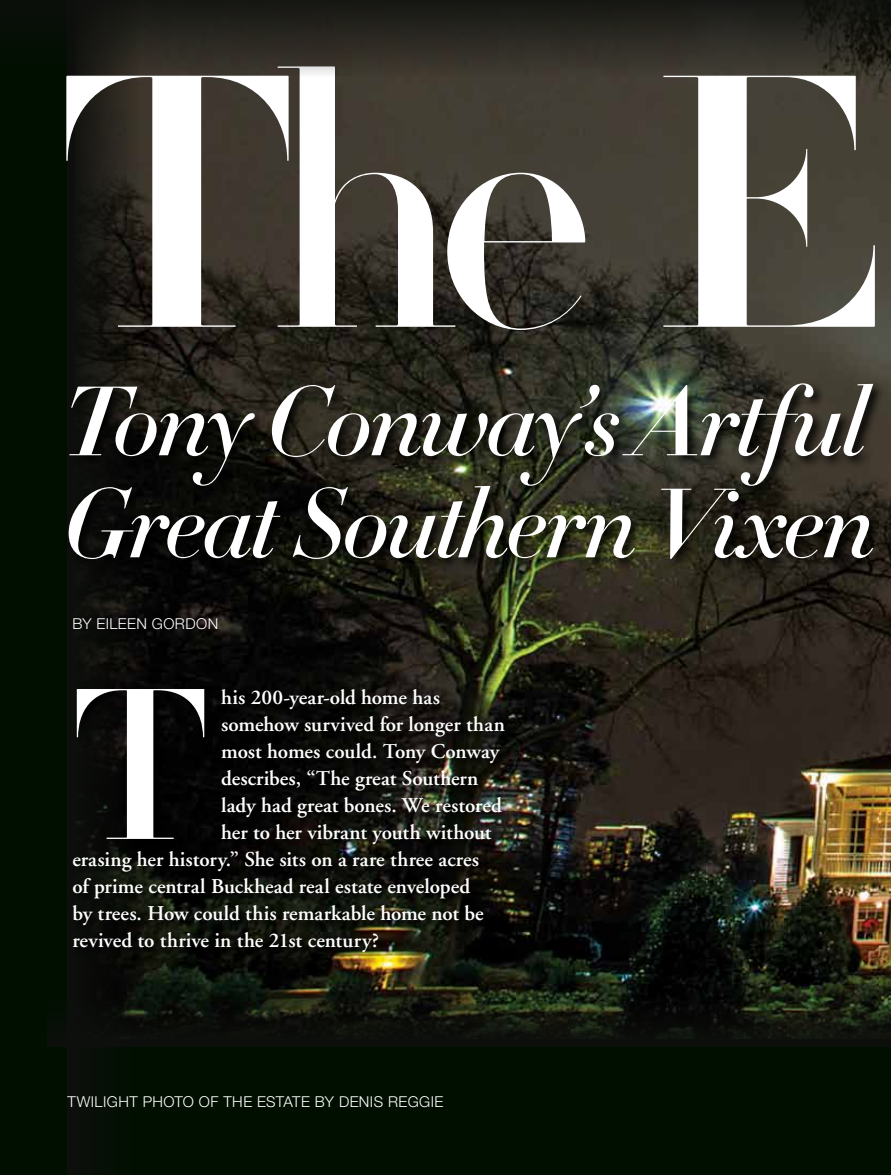
<style>
.page{position:relative;width:891px;height:1175px;background:#fff}
.page>*{position:absolute;margin:0;border:0;box-sizing:border-box;transform-origin:0 0}
.t1{font:354px "Didot HTF B96 Bold";color:#fff}
.t2{font:211.35px "Didot HTF M64 Medium";color:#fff}
.t3{font:96.75px/102px "Didot HTF M24 Medium Ital";letter-spacing:-.035em;color:#fff}
.t4{font:600 21px "Adobe Garamond";color:#fff}
.t5{font:300 15px "Helvetica Neue";letter-spacing:.03em;color:#fff}
</style>
<div class="page">
<div style="left:0;top:0;width:891px;height:1174px;background:#000f00"></div>
<img style="left:140px;top:77px;width:751px;height:916px">
<svg style="left:68px;top:77px;width:72px;height:1097px;fill:#0e0f0c"></svg>
<div style="left:65px;top:380px;width:826px;height:192px;background:#000;opacity:.9"></div>
<svg style="left:70px;top:686px;width:446px;height:278px;fill:#090a07"></svg>
<svg style="left:47px;top:993px;width:844px;height:53px;fill:#0d0f0b"></svg>
<svg style="left:0;top:0;width:891px;height:77px;background:#26241e"></svg>
<h1 class="t1" style="left:59px;top:-21px;width:826px">The E</h1>
<h3 class="t3" style="left:64px;top:374px;width:813px">Tony Conway’s Artful<br>Great Southern Vixen</h3>
<p class="t5" style="left:72px;top:615px;width:148px">BY EILEEN GORDON</p>
<h2 class="t2" style="left:72px;top:634px;width:138px">T</h2>
<p class="t4" style="left:221px;top:685px;width:220px">his 200-year-old home has</p>
<p class="t4" style="left:221px;top:712px;width:285px">somehow survived for longer than</p>
<p class="t4" style="left:221px;top:739px;width:279px">most homes could. Tony Conway</p>
<p class="t4" style="left:221px;top:766px;width:259px">describes, “The great Southern</p>
<p class="t4" style="left:221px;top:793px;width:282px">lady had great bones. We restored</p>
<p class="t4" style="left:221px;top:820px;width:272px">her to her vibrant youth without</p>
<p class="t4" style="left:72px;top:847px;width:408px">erasing her history.” She sits on a rare three acres</p>
<p class="t4" style="left:72px;top:874px;width:399px">of prime central Buckhead real estate enveloped</p>
<p class="t4" style="left:72px;top:901px;width:413px">by trees. How could this remarkable home not be</p>
<p class="t4" style="left:72px;top:928px;width:308px">revived to thrive in the 21st century?</p>
<p class="t5" style="left:68px;top:1092px;width:378px">TWILIGHT PHOTO OF THE ESTATE BY DENIS REGGIE</p>
</div>
